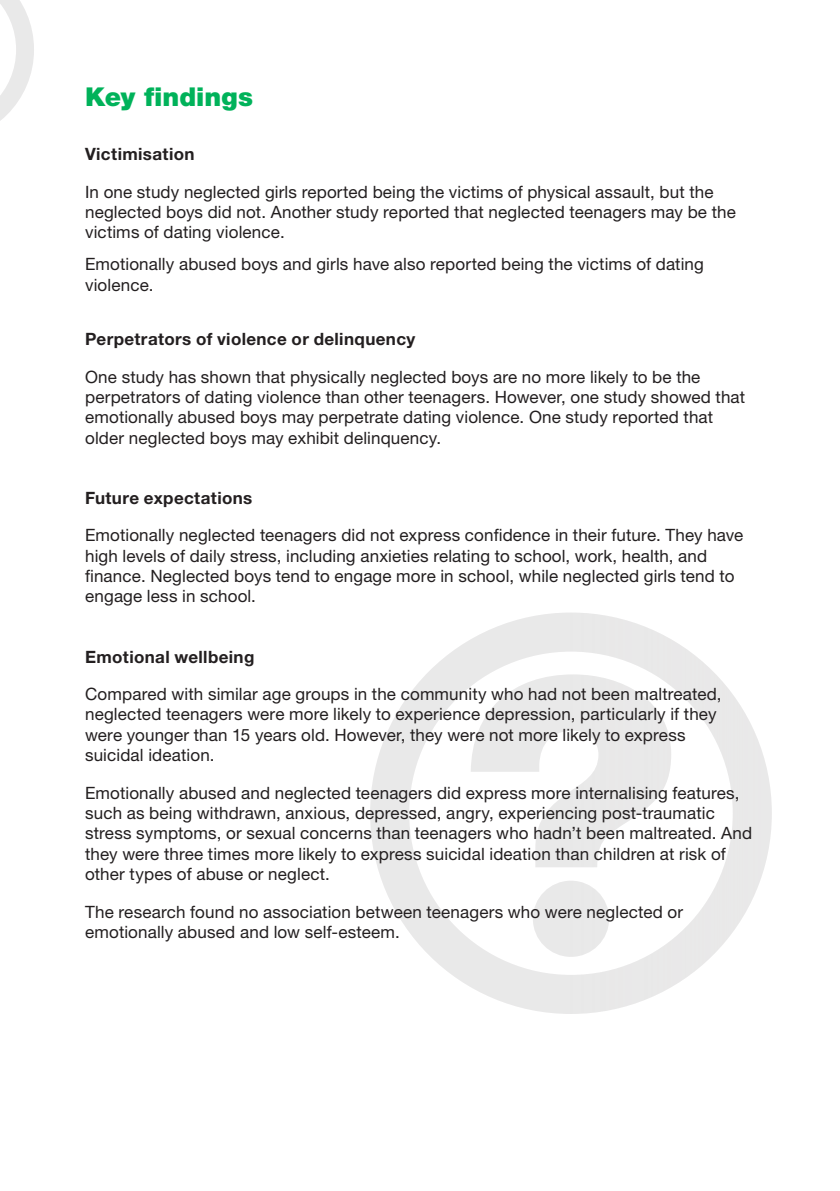
<style>
.page{position:relative;width:840px;height:1191px;background:#fff}
.page>*{position:absolute;margin:0;border:0;box-sizing:border-box;transform-origin:0 0}
.t1{font:900 26px "Helvetica Neue";color:#00b25a}
.t2{font:17px/20.4px "Helvetica Neue";letter-spacing:.01em;color:#231f20}
.t3{font:700 17px "Helvetica Neue";letter-spacing:.02em;color:#231f20}
</style>
<div class="page">
<svg style="left:0;top:0;width:34px;height:121px"></svg>
<svg style="left:470px;top:674px;width:200px;height:193px"></svg>
<div style="left:532px;top:880px;width:76px;height:77px;background:#e9e9e9;border-radius:50%"></div>
<div style="left:370px;top:612px;width:401px;height:402px;border:39px solid #231f20;border-radius:50%"></div>
<h1 class="t1" style="left:85px;top:81px;width:169px">Key findings</h1>
<p class="t3" style="left:85px;top:144px;width:111px">Victimisation</p>
<p class="t2" style="left:85px;top:181px;width:652px">In one study neglected girls reported being the victims of physical assault, but the neglected boys did not. Another study reported that neglected teenagers may be the victims of dating violence.</p>
<p class="t2" style="left:85px;top:254px;width:620px">Emotionally abused boys and girls have also reported being the victims of dating violence.</p>
<p class="t3" style="left:85px;top:328px;width:331px">Perpetrators of violence or delinquency</p>
<p class="t2" style="left:85px;top:366px;width:661px">One study has shown that physically neglected boys are no more likely to be the perpetrators of dating violence than other teenagers. However, one study showed that emotionally abused boys may perpetrate dating violence. One study reported that older neglected boys may exhibit delinquency.</p>
<p class="t3" style="left:85px;top:487px;width:169px">Future expectations</p>
<p class="t2" style="left:85px;top:525px;width:659px">Emotionally neglected teenagers did not express confidence in their future. They have high levels of daily stress, including anxieties relating to school, work, health, and finance. Neglected boys tend to engage more in school, while neglected girls tend to engage less in school.</p>
<p class="t3" style="left:85px;top:646px;width:171px">Emotional wellbeing</p>
<p class="t2" style="left:85px;top:683px;width:637px">Compared with similar age groups in the community who had not been maltreated, neglected teenagers were more likely to experience depression, particularly if they were younger than 15 years old. However, they were not more likely to express suicidal ideation.</p>
<p class="t2" style="left:85px;top:782px;width:668px">Emotionally abused and neglected teenagers did express more internalising features, such as being withdrawn, anxious, depressed, angry, experiencing post-traumatic stress symptoms, or sexual concerns than teenagers who hadn’t been maltreated. And they were three times more likely to express suicidal ideation than children at risk of other types of abuse or neglect.</p>
<p class="t2" style="left:85px;top:901px;width:599px">The research found no association between teenagers who were neglected or emotionally abused and low self-esteem.</p>
</div>
